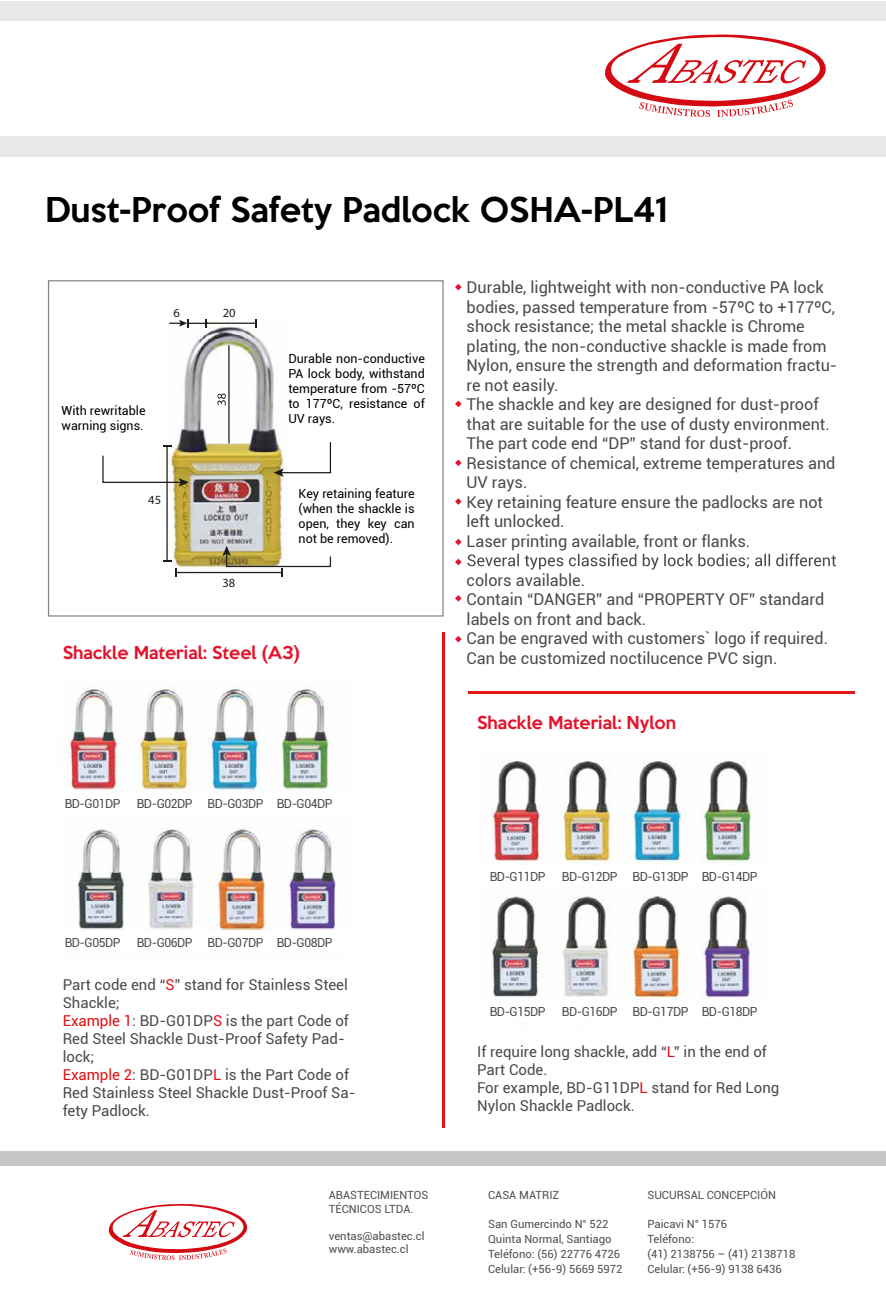
<style>
.page{position:relative;width:886px;height:1294px;background:#fff}
.page>*{position:absolute;margin:0;border:0;box-sizing:border-box;transform-origin:0 0}
.t1{font:500 31.25px "Keep Calm";color:#000}
.t2{font:16.25px/19.5px "Roboto";color:#4a4a49}
.t3{font:500 16.25px "Keep Calm";color:#e4142c}
.t4{font:15px/18px "Roboto";color:#4a4a49}
.t5{font:12.5px/15px "Roboto";color:#000;text-align:justify}
.t6{font:12.5px "Roboto";letter-spacing:-.04em;color:#4a4a49}
.t7{font:12.5px "Myriad Pro";color:#1c1c1c}
.t8{font:11.25px/15px "Roboto";color:#504f4f}
.s1{color:#e30f13}
</style>
<div class="page">
<div style="left:0;top:1px;width:886px;height:155px;background:#e9e9e9"></div>
<div style="left:0;top:21px;width:886px;height:115px;background:#fff"></div>
<div style="left:1px;top:1151px;width:885px;height:14px;background:#c7c7c6"></div>
<svg style="left:108px;top:1204px;width:140px;height:56px"></svg>
<svg style="left:605px;top:34px;width:221px;height:83px"></svg>
<div style="left:48px;top:280px;width:396px;height:336px;background:#fff;border:1px solid #858584"></div>
<hr style="left:442px;top:632px;width:2px;height:496px;background:#e41517">
<svg style="left:455px;top:284px;width:7px;height:6px"></svg>
<svg style="left:455px;top:400px;width:7px;height:7px"></svg>
<svg style="left:455px;top:595px;width:7px;height:6px"></svg>
<svg style="left:455px;top:636px;width:7px;height:6px"></svg>
<svg style="left:455px;top:553px;width:381px;height:16px"></svg>
<svg style="left:455px;top:498px;width:7px;height:7px"></svg>
<svg style="left:455px;top:459px;width:7px;height:7px"></svg>
<svg style="left:455px;top:538px;width:7px;height:7px"></svg>
<img style="left:167px;top:326px;width:120px;height:243px">
<hr style="left:228px;top:345px;width:2px;height:98px;background:#1c1c1c">
<hr style="left:166px;top:446px;width:2px;height:115px;background:#1c1c1c">
<hr style="left:176px;top:572px;width:105px;height:1px;background:#1c1c1c">
<svg style="left:217px;top:393px;width:9px;height:12px"></svg>
<hr style="left:206px;top:322px;width:50px;height:2px;background:#1c1c1c">
<svg style="left:255px;top:319px;width:2px;height:8px"></svg>
<svg style="left:273px;top:441px;width:59px;height:36px"></svg>
<svg style="left:222px;top:546px;width:110px;height:30px"></svg>
<svg style="left:102px;top:454px;width:87px;height:32px"></svg>
<svg style="left:169px;top:319px;width:39px;height:8px"></svg>
<img style="left:69px;top:688px;width:267px;height:243px">
<img style="left:491px;top:761px;width:263px;height:239px">
<hr style="left:468px;top:691px;width:386px;height:3px;background:#e41517">
<div style="left:53px;top:792px;width:79px;height:22px;background:#fff"></div>
<div style="left:478px;top:865px;width:79px;height:21px;background:#fff"></div>
<div style="left:125px;top:792px;width:79px;height:22px;background:#fff"></div>
<div style="left:550px;top:865px;width:79px;height:21px;background:#fff"></div>
<div style="left:196px;top:792px;width:79px;height:22px;background:#fff"></div>
<div style="left:621px;top:865px;width:79px;height:21px;background:#fff"></div>
<div style="left:265px;top:792px;width:79px;height:22px;background:#fff"></div>
<div style="left:690px;top:865px;width:79px;height:21px;background:#fff"></div>
<h1 class="t1" style="left:45px;top:183px;width:625px">Dust-Proof Safety Padlock OSHA-PL41</h1>
<p class="t7" style="left:173px;top:305px;width:8px">6</p>
<p class="t7" style="left:223px;top:305px;width:14px">20</p>
<p class="t5" style="left:62px;top:402px;width:85px">With rewritable warning signs.</p>
<p class="t7" style="left:148px;top:492px;width:14px">45</p>
<p class="t7" style="left:222px;top:575px;width:14px">38</p>
<p class="t5" style="left:288px;top:350px;width:138px">Durable non-conductive PA lock body, withstand temperature from -57ºC to 177ºC, resistance of UV rays.</p>
<p class="t5" style="left:299px;top:485px;width:118px">Key retaining feature (when the shackle is open, they key can not be removed).</p>
<p class="t3" style="left:63px;top:638px;width:239px">Shackle Material: Steel (A3)</p>
<p class="t6" style="left:65px;top:794px;width:57px">BD-G01DP</p>
<p class="t6" style="left:137px;top:794px;width:57px">BD-G02DP</p>
<p class="t6" style="left:208px;top:794px;width:57px">BD-G03DP</p>
<p class="t6" style="left:277px;top:794px;width:57px">BD-G04DP</p>
<p class="t6" style="left:65px;top:933px;width:57px">BD-G05DP</p>
<p class="t6" style="left:137px;top:933px;width:57px">BD-G06DP</p>
<p class="t6" style="left:208px;top:933px;width:57px">BD-G07DP</p>
<p class="t6" style="left:277px;top:933px;width:57px">BD-G08DP</p>
<p class="t4" style="left:63px;top:975px;width:294px">Part code end “<span class="s1">S</span>” stand for Stainless Steel<br>Shackle;<br><span class="s1">Example 1</span>: BD-G01DP<span class="s1">S</span> is the part Code of<br>Red Steel Shackle Dust-Proof Safety Pad&shy;lock;<br><span class="s1">Example 2</span>: BD-G01DP<span class="s1">L</span> is the Part Code of<br>Red Stainless Steel Shackle Dust-Proof Sa&shy;fety Padlock.</p>
<p class="t8" style="left:329px;top:1188px;width:101px;line-height:13.5px">ABASTECIMIENTOS<br>TÉCNICOS LTDA.</p>
<p class="t8" style="left:329px;top:1228px;width:97px;line-height:13.5px">ventas@abastec.cl www.abastec.cl</p>
<p class="t2" style="left:466px;top:277px;width:372px">Durable, lightweight with non-conductive PA lock bodies, passed temperature from -57ºC to +177ºC, shock resistance; the metal shackle is Chrome plating, the non-conductive shackle is made from Nylon, ensure the strength and deformation fractu&shy;re not easily.<br>The shackle and key are designed for dust-proof that are suitable for the use of dusty environment.<br>The part code end “DP” stand for dust-proof.<br>Resistance of chemical, extreme temperatures and UV rays.<br>Key retaining feature ensure the padlocks are not left unlocked.<br>Laser printing available, front or flanks.</p>
<p class="t2" style="left:466px;top:569px;width:363px">colors available.<br>Contain “DANGER” and “PROPERTY OF” standard labels on front and back.<br>Can be engraved with customers` logo if required.<br>Can be customized noctilucence PVC sign.</p>
<p class="t3" style="left:477px;top:708px;width:200px">Shackle Material: Nylon</p>
<p class="t6" style="left:490px;top:867px;width:57px">BD-G11DP</p>
<p class="t6" style="left:562px;top:867px;width:57px">BD-G12DP</p>
<p class="t6" style="left:633px;top:867px;width:57px">BD-G13DP</p>
<p class="t6" style="left:702px;top:867px;width:57px">BD-G14DP</p>
<p class="t6" style="left:490px;top:1002px;width:57px">BD-G15DP</p>
<p class="t6" style="left:562px;top:1002px;width:57px">BD-G16DP</p>
<p class="t6" style="left:633px;top:1002px;width:57px">BD-G17DP</p>
<p class="t6" style="left:702px;top:1002px;width:57px">BD-G18DP</p>
<p class="t4" style="left:477px;top:1041px;width:304px">If require long shackle, add “<span class="s1">L</span>” in the end of<br>Part Code.<br>For example, BD-G11DP<span class="s1">L</span> stand for Red Long<br>Nylon Shackle Padlock.</p>
<p class="t8" style="left:488px;top:1187px;width:73px">CASA MATRIZ</p>
<p class="t8" style="left:488px;top:1215px;width:136px">San Gumercindo N° 522<br>Quinta Normal, Santiago<br>Teléfono: (56) 22776 4726<br>Celular: (+56-9) 5669 5972</p>
<p class="t8" style="left:647px;top:1187px;width:130px">SUCURSAL CONCEPCIÓN</p>
<p class="t8" style="left:647px;top:1215px;width:149px">Paicavi N° 1576<br>Teléfono:<br>(41) 2138756 – (41) 2138718<br>Celular: (+56-9) 9138 6436</p>
</div>
